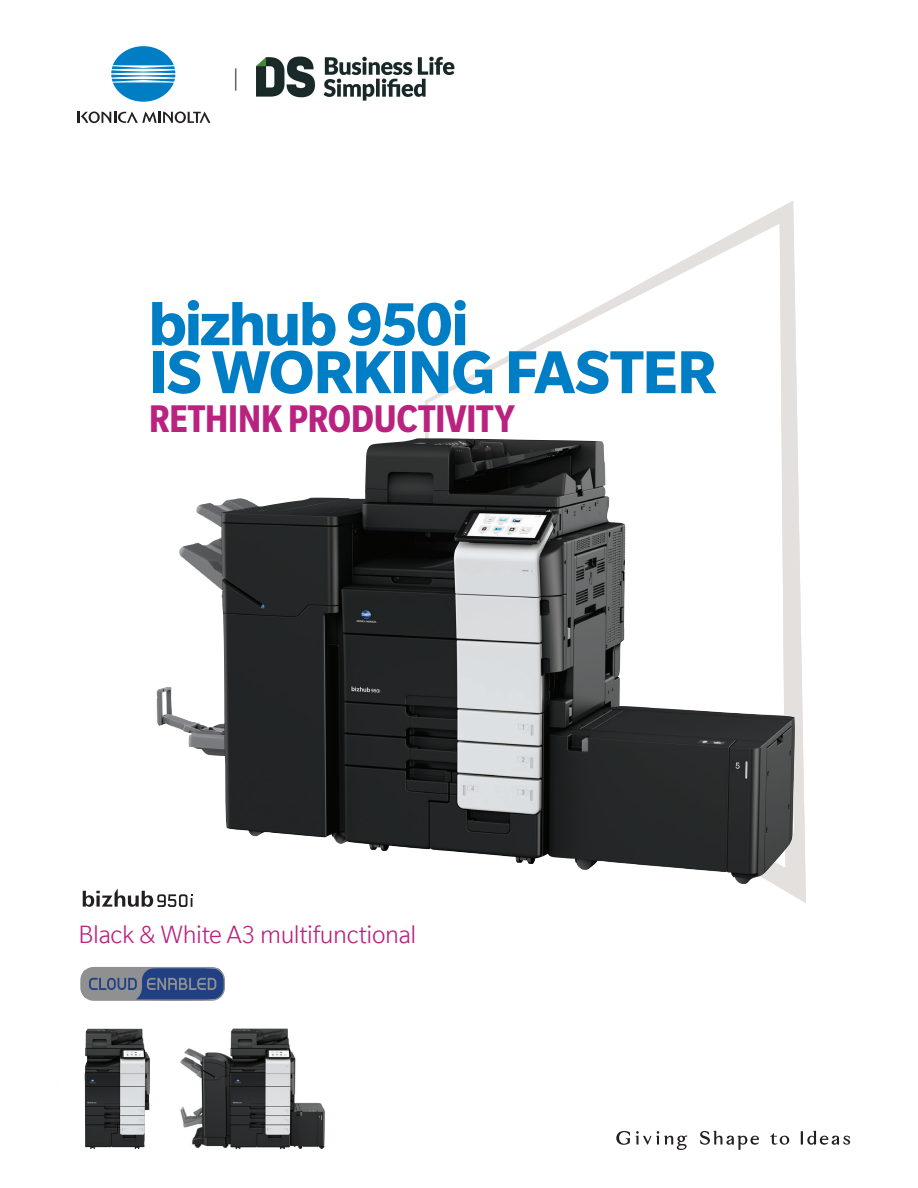
<style>
.page{position:relative;width:918px;height:1188px;background:#fff}
.page>*{position:absolute;margin:0;border:0;box-sizing:border-box;transform-origin:0 0}
.t1{font:700 66px/48px "Slate Pro";letter-spacing:-.025em;color:#007ec5}
.t2{font:700 condensed 42px "Slate Pro";letter-spacing:-.015em;color:#ba2280}
.t3{font:300 27px "Slate";letter-spacing:-.015em;color:#ba2280}
</style>
<div class="page">
<svg style="left:700px;top:1131px;width:59px;height:19px"></svg>
<svg style="left:801px;top:1131px;width:49px;height:14px"></svg>
<svg style="left:616px;top:1131px;width:71px;height:19px"></svg>
<svg style="left:770px;top:1133px;width:19px;height:12px"></svg>
<svg style="left:706px;top:201px;width:100px;height:702px"></svg>
<div style="left:97px;top:248px;width:673px;height:242px;background:#fff"></div>
<img style="left:84px;top:1028px;width:241px;height:122px">
<img style="left:156px;top:438px;width:641px;height:446px">
<svg style="left:83px;top:888px;width:109px;height:19px"></svg>
<svg style="left:80px;top:967px;width:145px;height:34px"></svg>
<svg style="left:111px;top:46px;width:64px;height:56px"></svg>
<svg style="left:78px;top:111px;width:133px;height:12px"></svg>
<img style="left:257px;top:56px;width:198px;height:44px">
<svg style="left:235px;top:68px;width:1px;height:23px"></svg>
<h1 class="t1" style="left:148px;top:299px;width:570px">bizhub 950i<br>IS WORKING FASTER</h1>
<h2 class="t2" style="left:149px;top:397px;width:368px">RETHINK PRODUCTIVITY</h2>
<p class="t3" style="left:78px;top:920px;width:339px">Black &amp; White A3 multifunctional</p>
</div>
